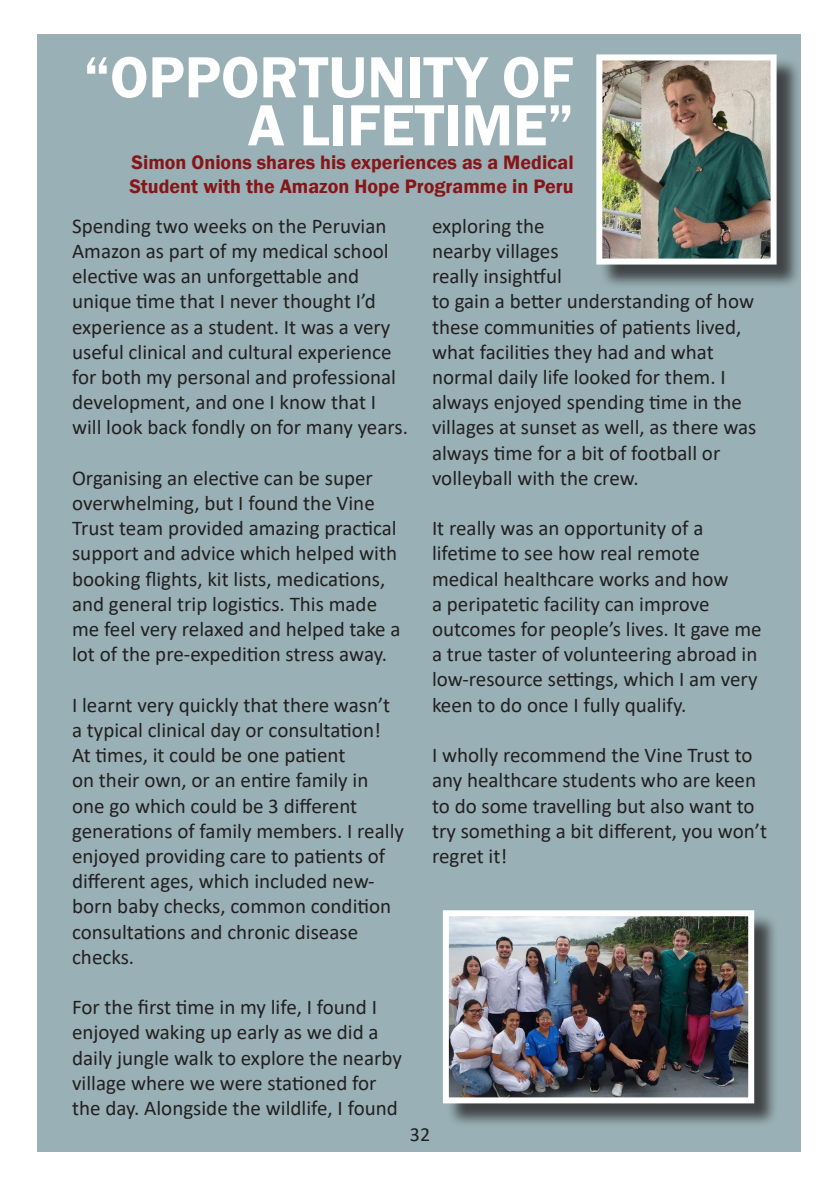
<style>
.page{position:relative;width:840px;height:1191px;background:#fff}
.page>*{position:absolute;margin:0;border:0;box-sizing:border-box;transform-origin:0 0}
.t1{font:600 60px/48px "Franklin Gothic";color:#fff;text-align:right}
.t2{font:21px/25.2px "Calibri";color:#231f20}
.t3{font:600 20px/24px "Franklin Gothic";color:#871518}
.t4{font:20px "Calibri";color:#231f20}
</style>
<div class="page">
<div style="left:37px;top:34px;width:762px;height:1117px;background:#99b1b6"></div>
<div style="left:599px;top:57px;width:201px;height:232px;background:#231f20;opacity:.75"></div>
<img style="left:603px;top:61px;width:166px;height:196px">
<div style="left:596px;top:54px;width:180px;height:210px;border:6px solid #fff"></div>
<div style="left:445px;top:913px;width:333px;height:215px;background:#231f20;opacity:.75"></div>
<img style="left:449px;top:917px;width:297px;height:179px">
<div style="left:442px;top:910px;width:311px;height:193px;border:6px solid #fff"></div>
<p class="t1" style="left:84px;top:54px;width:491px">“OPPORTUNITY OF<br>A LIFETIME”</p>
<p class="t3" style="left:129px;top:151px;width:445px">Simon Onions shares his experiences as a Medical<br>Student with the Amazon Hope Programme in Peru</p>
<p class="t2" style="left:72px;top:213px;width:337px">Spending two weeks on the Peruvian Amazon as part of my medical school elective was an unforgettable and unique time that I never thought I’d experience as a student. It was a very useful clinical and cultural experience for both my personal and professional development, and one I know that I will look back fondly on for many years.</p>
<p class="t2" style="left:72px;top:465px;width:330px">Organising an elective can be super overwhelming, but I found the Vine Trust team provided amazing practical support and advice which helped with booking flights, kit lists, medications, and general trip logistics. This made me feel very relaxed and helped take a lot of the pre-expedition stress away.</p>
<p class="t2" style="left:72px;top:691px;width:333px">I learnt very quickly that there wasn’t a typical clinical day or consultation!<br>At times, it could be one patient<br>on their own, or an entire family in one go which could be 3 different generations of family members. I really enjoyed providing care to patients of different ages, which included new&shy;born baby checks, common condition consultations and chronic disease checks.</p>
<p class="t2" style="left:72px;top:994px;width:331px">For the first time in my life, I found I enjoyed waking up early as we did a daily jungle walk to explore the nearby village where we were stationed for the day. Alongside the wildlife, I found</p>
<p class="t2" style="left:432px;top:213px;width:326px">exploring the<br>nearby villages<br>really insightful<br>to gain a better understanding of how these communities of patients lived, what facilities they had and what normal daily life looked for them. I always enjoyed spending time in the villages at sunset as well, as there was always time for a bit of football or volleyball with the crew.</p>
<p class="t2" style="left:432px;top:515px;width:331px">It really was an opportunity of a lifetime to see how real remote medical healthcare works and how<br>a peripatetic facility can improve outcomes for people’s lives. It gave me a true taster of volunteering abroad in low-resource settings, which I am very keen to do once I fully qualify.</p>
<p class="t2" style="left:432px;top:742px;width:336px">I wholly recommend the Vine Trust to any healthcare students who are keen to do some travelling but also want to try something a bit different, you won’t regret it!</p>
<p class="t4" style="left:409px;top:1120px;width:22px">32</p>
</div>
